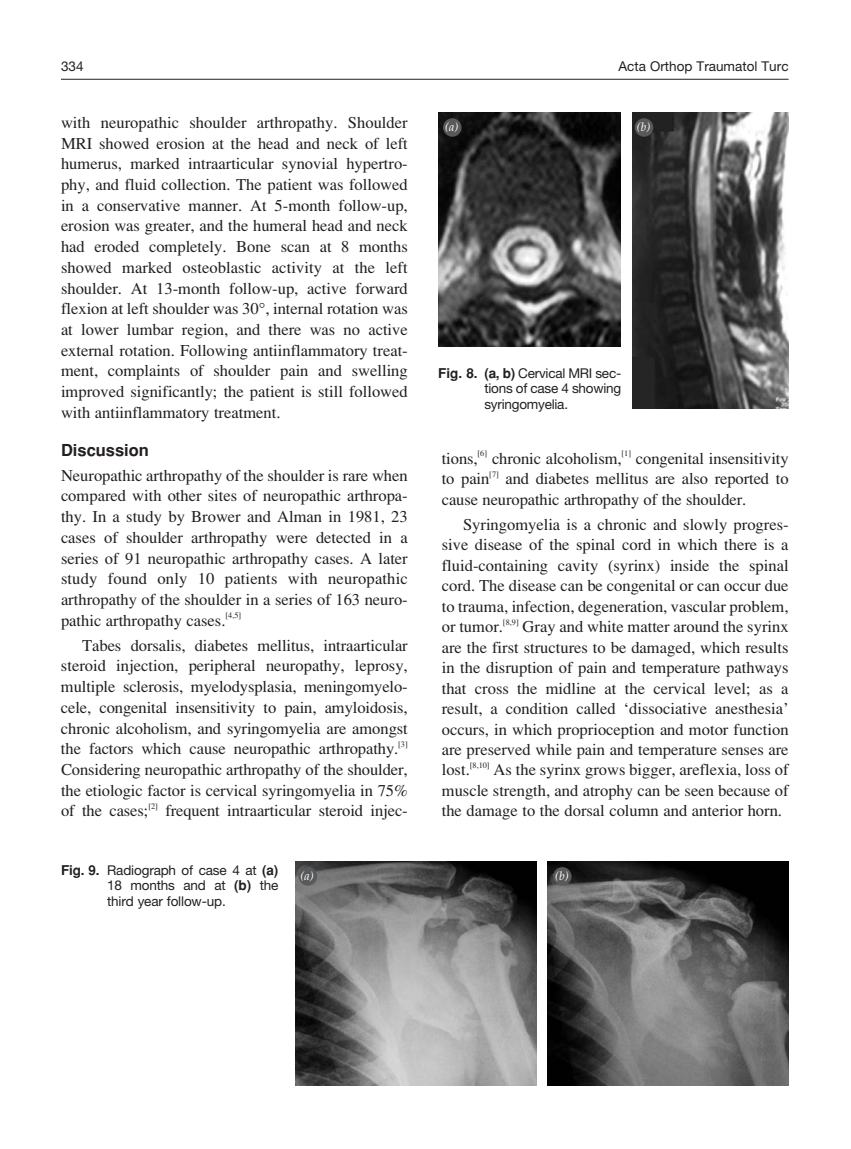
<style>
.page{position:relative;width:851px;height:1149px;background:#fff}
.page>*{position:absolute;margin:0;border:0;box-sizing:border-box;transform-origin:0 0}
.t1{font:16.5px/20.7px "Times";letter-spacing:-.005em;color:#231f20;text-align:justify}
.t2{font:700 16.5px "Helvetica";color:#231f20}
.t3{font:13.5px/15.8px "Helvetica T";letter-spacing:-.01em;color:#231f20;text-align:justify}
.t4{font:12px "Palatino Italic Turk";color:#fff}
.t5{font:8.25px "Times";color:#231f20}
.s1{font-family:"Helvetica";font-weight:700}
</style>
<div class="page">
<hr style="left:61px;top:79px;width:727px;height:1px;background:#231f20">
<img style="left:632px;top:113px;width:156px;height:296px">
<img style="left:438px;top:113px;width:182px;height:233px">
<img style="left:548px;top:861px;width:240px;height:224px">
<img style="left:295px;top:861px;width:241px;height:224px">
<div style="left:443px;top:118px;width:18px;height:19px;background:#58595b;border-radius:50%"></div>
<div style="left:634px;top:118px;width:19px;height:19px;background:#58595b;border-radius:50%"></div>
<div style="left:298px;top:866px;width:19px;height:19px;background:#58595b;border-radius:50%"></div>
<div style="left:553px;top:866px;width:18px;height:19px;background:#58595b;border-radius:50%"></div>
<p class="t3" style="left:61px;top:59px;width:24px">334</p>
<p class="t3" style="left:618px;top:59px;width:171px">Acta Orthop Traumatol Turc</p>
<p class="t1" style="left:61px;top:114px;width:348px">with neuropathic shoulder arthropathy. Shoulder MRI showed erosion at the head and neck of left humerus, marked intraarticular synovial hypertro&shy;phy, and fluid collection. The patient was followed in a conservative manner. At 5-month follow-up, erosion was greater, and the humeral head and neck had eroded completely. Bone scan at 8 months showed marked osteoblastic activity at the left shoulder. At 13-month follow-up, active forward flexion at left shoulder was 30°, internal rotation was at lower lumbar region, and there was no active external rotation. Following antiinflammatory treat&shy;ment, complaints of shoulder pain and swelling improved significantly; the patient is still followed with antiinflammatory treatment.</p>
<p class="t2" style="left:61px;top:443px;width:90px">Discussion</p>
<p class="t1" style="left:61px;top:466px;width:348px">Neuropathic arthropathy of the shoulder is rare when compared with other sites of neuropathic arthropa&shy;thy. In a study by Brower and Alman in 1981, 23 cases of shoulder arthropathy were detected in a series of 91 neuropathic arthropathy cases. A later study found only 10 patients with neuropathic arthropathy of the shoulder in a series of 163 neuro&shy;pathic arthropathy cases.</p>
<p class="t5" style="left:225px;top:612px;width:17px">[4,5]</p>
<p class="t1" style="left:61px;top:636px;width:348px;text-indent:21px">Tabes dorsalis, diabetes mellitus, intraarticular steroid injection, peripheral neuropathy, leprosy, multiple sclerosis, myelodysplasia, meningomyelo&shy;cele, congenital insensitivity to pain, amyloidosis, chronic alcoholism, and syringomyelia are amongst the factors which cause neuropathic arthropathy.</p>
<p class="t5" style="left:398px;top:740px;width:11px">[3]</p>
<p class="t1" style="left:61px;top:760px;width:348px">Considering neuropathic arthropathy of the shoulder, the etiologic factor is cervical syringomyelia in 75% of the cases;</p>
<p class="t5" style="left:148px;top:803px;width:11px">[2]</p>
<p class="t1" style="left:165px;top:802px;width:244px">frequent intraarticular steroid injec-</p>
<p class="t4" style="left:445px;top:123px;width:15px">(a)</p>
<p class="t4" style="left:636px;top:123px;width:15px">(b)</p>
<p class="t3" style="left:484px;top:366px;width:138px;text-indent:-46px"><span class="s1">Fig. 8. (a, b)</span> Cervical MRI sec&shy;tions of case 4 showing syringomyelia.</p>
<p class="t1" style="left:442px;top:449px;width:37px">tions,</p>
<p class="t5" style="left:477px;top:450px;width:11px">[6]</p>
<p class="t1" style="left:492px;top:449px;width:131px">chronic alcoholism,</p>
<p class="t5" style="left:621px;top:450px;width:11px">[1]</p>
<p class="t1" style="left:636px;top:449px;width:154px">congenital insensitivity</p>
<p class="t1" style="left:442px;top:470px;width:49px">to pain</p>
<p class="t5" style="left:489px;top:471px;width:11px">[7]</p>
<p class="t1" style="left:442px;top:470px;width:348px;text-indent:64px">and diabetes mellitus are also reported to cause neuropathic arthropathy of the shoulder.</p>
<p class="t1" style="left:442px;top:515px;width:348px;text-indent:21px">Syringomyelia is a chronic and slowly progres&shy;sive disease of the spinal cord in which there is a fluid-containing cavity (syrinx) inside the spinal cord. The disease can be congenital or can occur due to trauma, infection, degeneration, vascular problem, or tumor.</p>
<p class="t5" style="left:503px;top:618px;width:17px">[8,9]</p>
<p class="t1" style="left:442px;top:618px;width:348px;text-indent:81px">Gray and white matter around the syrinx are the first structures to be damaged, which results in the disruption of pain and temperature pathways that cross the midline at the cervical level; as a result, a condition called ‘dissociative anesthesia’ occurs, in which proprioception and motor function are preserved while pain and temperature senses are lost.</p>
<p class="t5" style="left:469px;top:762px;width:21px">[8,10]</p>
<p class="t1" style="left:442px;top:761px;width:348px;text-indent:52px">As the syrinx grows bigger, areflexia, loss of muscle strength, and atrophy can be seen because of the damage to the dorsal column and anterior horn.</p>
<p class="t3" style="left:107px;top:862px;width:173px;text-indent:-46px"><span class="s1">Fig. 9.</span> Radiograph of case 4 at <span class="s1">(a)<br></span>18 months and at <span class="s1">(b)</span> the third year follow-up.</p>
<p class="t4" style="left:300px;top:871px;width:15px">(a)</p>
<p class="t4" style="left:555px;top:871px;width:15px">(b)</p>
</div>
